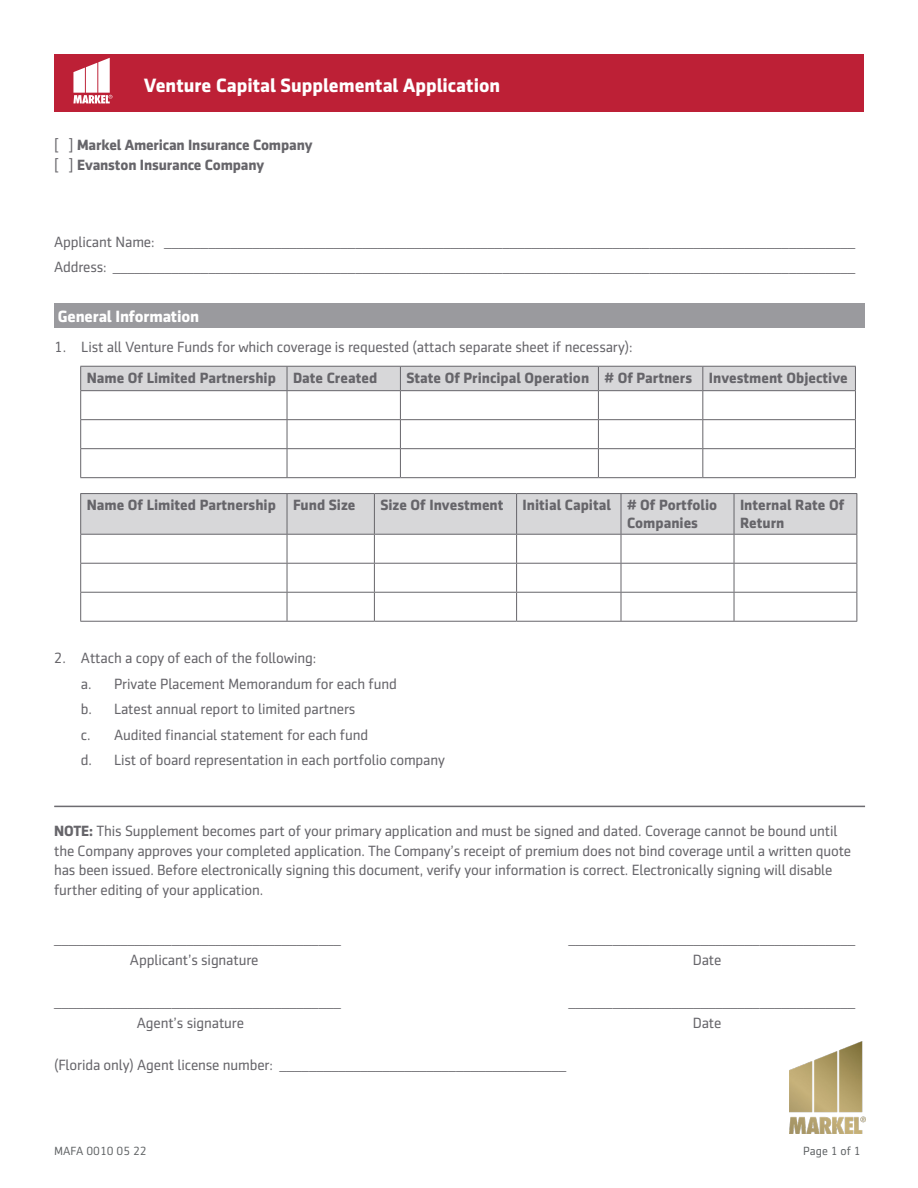
<style>
.page{position:relative;width:918px;height:1188px;background:#fff}
.page>*{position:absolute;margin:0;border:0;box-sizing:border-box;transform-origin:0 0}
.t1{font:700 19.5px "Sentico Sans DT";color:#fff}
.t2{font:700 16.5px "Sentico Sans DT";letter-spacing:-.01em;color:#fff}
.t3{font:15px/25.5px "Sentico Sans DT";letter-spacing:-.01em;color:#66656a}
.t4{font:700 15px/18px "Sentico Sans DT";color:#66656a}
.t5{font:12px "Sentico Sans DT";color:#616466}
.s1{font-weight:400}
.s2{font-weight:700}
</style>
<div class="page">
<div style="left:54px;top:304px;width:810px;height:24px;background:#9a9a9e"></div>
<div style="left:54px;top:54px;width:810px;height:58px;background:#bd2036"></div>
<svg style="left:73px;top:58px;width:39px;height:45px"></svg>
<svg style="left:80px;top:366px;width:776px;height:111px"></svg>
<hr style="left:80px;top:477px;width:207px;height:1px;background:#66656a">
<hr style="left:287px;top:477px;width:113px;height:1px;background:#66656a">
<hr style="left:400px;top:477px;width:198px;height:1px;background:#66656a">
<hr style="left:598px;top:477px;width:105px;height:1px;background:#66656a">
<hr style="left:703px;top:477px;width:153px;height:1px;background:#66656a">
<hr style="left:80px;top:493px;width:207px;height:1px;background:#66656a">
<hr style="left:287px;top:493px;width:87px;height:1px;background:#66656a">
<hr style="left:374px;top:493px;width:143px;height:1px;background:#66656a">
<hr style="left:517px;top:493px;width:104px;height:1px;background:#66656a">
<hr style="left:621px;top:493px;width:113px;height:1px;background:#66656a">
<hr style="left:734px;top:493px;width:123px;height:1px;background:#66656a">
<svg style="left:80px;top:494px;width:777px;height:127px"></svg>
<hr style="left:80px;top:621px;width:207px;height:1px;background:#66656a">
<hr style="left:287px;top:621px;width:87px;height:1px;background:#66656a">
<hr style="left:374px;top:621px;width:143px;height:1px;background:#66656a">
<hr style="left:517px;top:621px;width:104px;height:1px;background:#66656a">
<hr style="left:621px;top:621px;width:113px;height:1px;background:#66656a">
<hr style="left:734px;top:621px;width:123px;height:1px;background:#66656a">
<img style="left:789px;top:1042px;width:77px;height:91px">
<hr style="left:54px;top:806px;width:811px;height:1px;background:#66656a">
<h1 class="t1" style="left:144px;top:74px;width:358px">Venture Capital Supplemental Application</h1>
<p class="t4" style="left:54px;top:135px;width:260px;line-height:19.5px"><span class="s1">[ ]</span> Markel American Insurance Company <span class="s1">[ ]</span> Evanston Insurance Company</p>
<p class="t3" style="left:54px;top:229px;width:803px">Applicant Name: ______________________________________________________________________________________________<br>Address: _____________________________________________________________________________________________________</p>
<p class="t2" style="left:58px;top:306px;width:143px">General Information</p>
<p class="t3" style="left:54px;top:334px;width:580px">1. List all Venture Funds for which coverage is requested (attach separate sheet if necessary):</p>
<p class="t4" style="left:87px;top:369px;width:292px">Name Of Limited Partnership Date Created</p>
<p class="t4" style="left:406px;top:369px;width:443px">State Of Principal Operation # Of Partners Investment Objective</p>
<p class="t4" style="left:87px;top:496px;width:270px">Name Of Limited Partnership Fund Size</p>
<p class="t4" style="left:380px;top:496px;width:125px">Size Of Investment</p>
<p class="t4" style="left:627px;top:496px;width:92px;text-indent:-104px">Initial Capital # Of Portfolio<br>Companies</p>
<p class="t4" style="left:740px;top:496px;width:106px">Internal Rate Of<br>Return</p>
<p class="t3" style="left:81px;top:645px;width:366px;text-indent:-27px">2. Attach a copy of each of the following:<br>a. Private Placement Memorandum for each fund<br>b. Latest annual report to limited partners<br>c. Audited financial statement for each fund<br>d. List of board representation in each portfolio company</p>
<p class="t3" style="left:54px;top:821px;width:799px;line-height:19.5px"><span class="s2">NOTE:</span> This Supplement becomes part of your primary application and must be signed and dated. Coverage cannot be bound until the Company approves your completed application. The Company’s receipt of premium does not bind coverage until a written quote has been issued. Before electronically signing this document, verify your information is correct. Electronically signing will disable further editing of your application.</p>
<p class="t3" style="left:54px;top:926px;width:288px">_______________________________________</p>
<p class="t3" style="left:569px;top:926px;width:288px">_______________________________________</p>
<p class="t3" style="left:130px;top:947px;width:130px">Applicant’s signature</p>
<p class="t3" style="left:693px;top:947px;width:30px">Date</p>
<p class="t3" style="left:54px;top:989px;width:288px">_______________________________________</p>
<p class="t3" style="left:569px;top:989px;width:288px">_______________________________________</p>
<p class="t3" style="left:137px;top:1010px;width:109px">Agent’s signature</p>
<p class="t3" style="left:693px;top:1010px;width:30px">Date</p>
<p class="t3" style="left:54px;top:1052px;width:514px">(Florida only) Agent license number: _______________________________________</p>
<p class="t5" style="left:54px;top:1144px;width:94px">MAFA 0010 05 22</p>
<p class="t5" style="left:803px;top:1144px;width:59px">Page 1 of 1</p>
</div>
